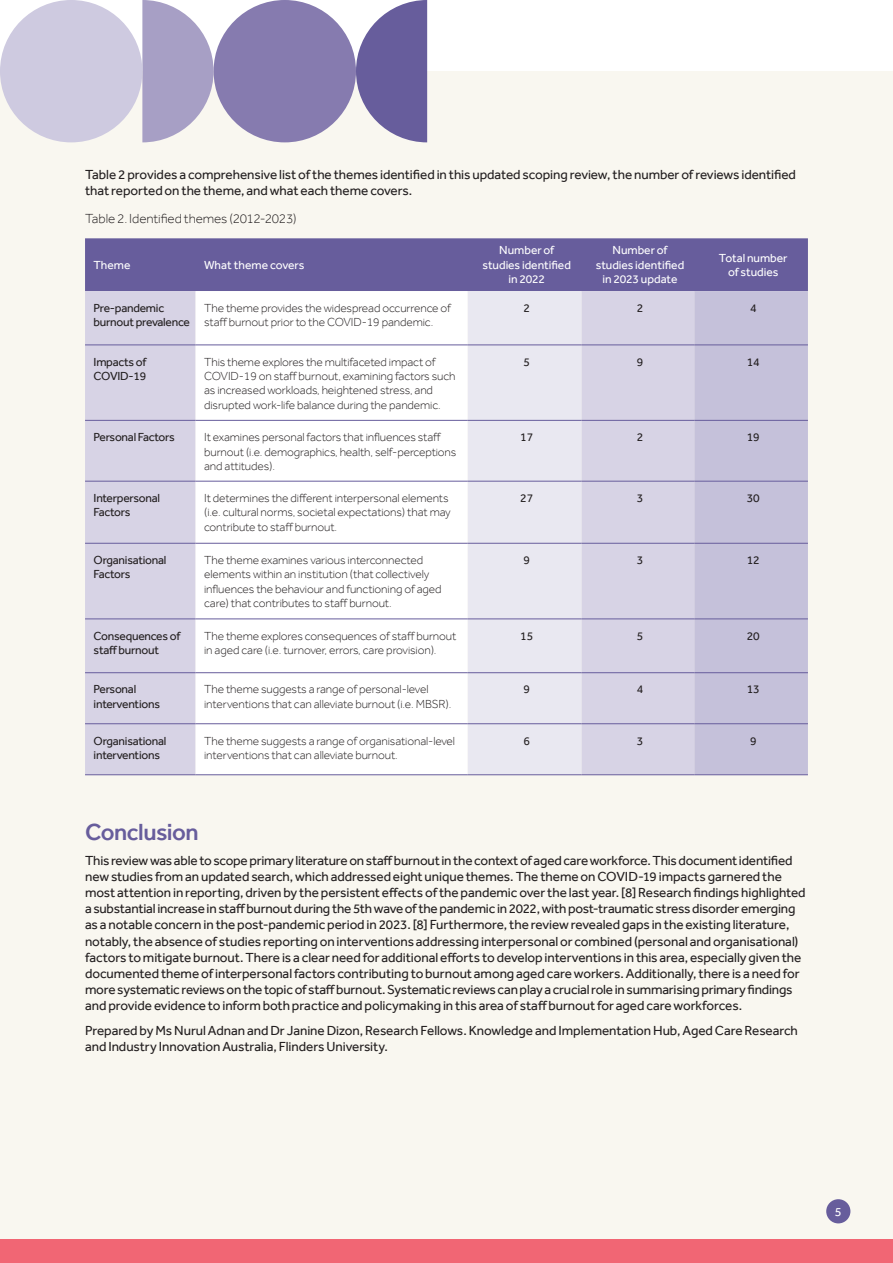
<style>
.page{position:relative;width:893px;height:1263px;background:#fff}
.page>*{position:absolute;margin:0;border:0;box-sizing:border-box;transform-origin:0 0}
.t1{font:500 24px "Effra";letter-spacing:-.02em;color:#675d9c}
.t2{font:13.5px/16.2px "Effra";letter-spacing:-.005em;color:#231f20}
.t3{font:300 13.5px "Effra";letter-spacing:-.01em;color:#231f20}
.t4{font:12.6px "Effra";color:#fff}
.table_text_left{font:300 12px/14.4px "Effra";letter-spacing:-.01em;color:#231f20}
.table_text_left-2{font:12px/14.4px "Effra";letter-spacing:-.02em;color:#231f20}
.table_header_left_bold{font:12px/14.4px "Effra";color:#fff;text-align:center}
</style>
<div class="page">
<div style="left:0;top:71px;width:893px;height:1192px;background:#f9f7f0"></div>
<div style="left:826px;top:1199px;width:24px;height:24px;background:#675d9c;border-radius:50%"></div>
<div style="left:0;top:1239px;width:893px;height:24px;background:#f16674"></div>
<svg style="left:142px;top:0;width:72px;height:142px"></svg>
<div style="left:0;top:0;width:142px;height:142px;background:#cecae0;border-radius:50%"></div>
<div style="left:214px;top:0;width:142px;height:142px;background:#867baf;border-radius:50%"></div>
<svg style="left:356px;top:0;width:71px;height:142px"></svg>
<div style="left:85px;top:238px;width:723px;height:53px;background:#675d9c"></div>
<div style="left:85px;top:291px;width:609px;height:483px;background:#d7d3e5"></div>
<div style="left:196px;top:291px;width:272px;height:483px;background:#fff"></div>
<div style="left:468px;top:291px;width:113px;height:483px;background:#e9e8f1"></div>
<div style="left:694px;top:291px;width:114px;height:483px;background:#c5c1da"></div>
<hr style="left:85px;top:345px;width:111px;height:1px;background:#675d9c">
<hr style="left:196px;top:345px;width:272px;height:1px;background:#675d9c">
<hr style="left:468px;top:345px;width:113px;height:1px;background:#675d9c">
<hr style="left:581px;top:345px;width:113px;height:1px;background:#675d9c">
<hr style="left:694px;top:345px;width:114px;height:1px;background:#675d9c">
<hr style="left:85px;top:420px;width:111px;height:1px;background:#675d9c">
<hr style="left:196px;top:420px;width:272px;height:1px;background:#675d9c">
<hr style="left:468px;top:420px;width:113px;height:1px;background:#675d9c">
<hr style="left:581px;top:420px;width:113px;height:1px;background:#675d9c">
<hr style="left:694px;top:420px;width:114px;height:1px;background:#675d9c">
<hr style="left:85px;top:481px;width:111px;height:1px;background:#675d9c">
<hr style="left:196px;top:481px;width:272px;height:1px;background:#675d9c">
<hr style="left:468px;top:481px;width:113px;height:1px;background:#675d9c">
<hr style="left:581px;top:481px;width:113px;height:1px;background:#675d9c">
<hr style="left:694px;top:481px;width:114px;height:1px;background:#675d9c">
<hr style="left:85px;top:543px;width:111px;height:1px;background:#675d9c">
<hr style="left:196px;top:543px;width:272px;height:1px;background:#675d9c">
<hr style="left:468px;top:543px;width:113px;height:1px;background:#675d9c">
<hr style="left:581px;top:543px;width:113px;height:1px;background:#675d9c">
<hr style="left:694px;top:543px;width:114px;height:1px;background:#675d9c">
<hr style="left:85px;top:619px;width:111px;height:1px;background:#675d9c">
<hr style="left:196px;top:619px;width:272px;height:1px;background:#675d9c">
<hr style="left:468px;top:619px;width:113px;height:1px;background:#675d9c">
<hr style="left:581px;top:619px;width:113px;height:1px;background:#675d9c">
<hr style="left:694px;top:619px;width:114px;height:1px;background:#675d9c">
<hr style="left:85px;top:672px;width:111px;height:1px;background:#675d9c">
<hr style="left:196px;top:672px;width:272px;height:1px;background:#675d9c">
<hr style="left:468px;top:672px;width:113px;height:1px;background:#675d9c">
<hr style="left:581px;top:672px;width:113px;height:1px;background:#675d9c">
<hr style="left:694px;top:672px;width:114px;height:1px;background:#675d9c">
<hr style="left:85px;top:723px;width:111px;height:1px;background:#675d9c">
<hr style="left:196px;top:723px;width:272px;height:1px;background:#675d9c">
<hr style="left:468px;top:723px;width:113px;height:1px;background:#675d9c">
<hr style="left:581px;top:723px;width:113px;height:1px;background:#675d9c">
<hr style="left:694px;top:723px;width:114px;height:1px;background:#675d9c">
<hr style="left:85px;top:774px;width:111px;height:1px;background:#675d9c">
<hr style="left:196px;top:774px;width:272px;height:1px;background:#675d9c">
<hr style="left:468px;top:774px;width:113px;height:1px;background:#675d9c">
<hr style="left:581px;top:774px;width:113px;height:1px;background:#675d9c">
<hr style="left:694px;top:774px;width:114px;height:1px;background:#675d9c">
<p class="t2" style="left:85px;top:166px;width:712px">Table 2 provides a comprehensive list of the themes identified in this updated scoping review, the number of reviews identified that reported on the theme, and what each theme covers.</p>
<p class="t3" style="left:85px;top:211px;width:213px">Table 2. Identified themes (2012-2023)</p>
<p class="table_header_left_bold" style="left:94px;top:257px;width:39px">Theme</p>
<p class="table_header_left_bold" style="left:204px;top:257px;width:102px">What theme covers</p>
<p class="table_header_left_bold" style="left:482px;top:243px;width:90px">Number of studies identified in 2022</p>
<p class="table_header_left_bold" style="left:596px;top:243px;width:90px">Number of studies identified in 2023 update</p>
<p class="table_header_left_bold" style="left:719px;top:250px;width:70px">Total number of studies</p>
<p class="table_text_left-2" style="left:94px;top:300px;width:98px">Pre-pandemic burnout prevalence</p>
<p class="table_text_left" style="left:204px;top:300px;width:248px">The theme provides the widespread occurrence of staff burnout prior to the COVID-19 pandemic.</p>
<p class="table_text_left-2" style="left:523px;top:300px;width:8px">2</p>
<p class="table_text_left-2" style="left:637px;top:300px;width:8px">2</p>
<p class="table_text_left-2" style="left:750px;top:300px;width:8px">4</p>
<p class="table_text_left-2" style="left:94px;top:354px;width:54px">Impacts of<br>COVID-19</p>
<p class="table_text_left" style="left:204px;top:354px;width:253px">This theme explores the multifaceted impact of COVID-19 on staff burnout, examining factors such as increased workloads, heightened stress, and disrupted work-life balance during the pandemic.</p>
<p class="table_text_left-2" style="left:523px;top:354px;width:8px">5</p>
<p class="table_text_left-2" style="left:637px;top:354px;width:8px">9</p>
<p class="table_text_left-2" style="left:747px;top:354px;width:14px">14</p>
<p class="table_text_left-2" style="left:94px;top:430px;width:83px">Personal Factors</p>
<p class="table_text_left" style="left:204px;top:430px;width:254px">It examines personal factors that influences staff burnout (i.e. demographics, health, self-perceptions and attitudes).</p>
<p class="table_text_left-2" style="left:520px;top:430px;width:14px">17</p>
<p class="table_text_left-2" style="left:637px;top:430px;width:8px">2</p>
<p class="table_text_left-2" style="left:747px;top:430px;width:14px">19</p>
<p class="table_text_left-2" style="left:94px;top:491px;width:68px">Interpersonal<br>Factors</p>
<p class="table_text_left" style="left:204px;top:491px;width:248px">It determines the different interpersonal elements (i.e. cultural norms, societal expectations) that may contribute to staff burnout.</p>
<p class="table_text_left-2" style="left:520px;top:491px;width:14px">27</p>
<p class="table_text_left-2" style="left:637px;top:491px;width:8px">3</p>
<p class="table_text_left-2" style="left:747px;top:491px;width:14px">30</p>
<p class="table_text_left-2" style="left:94px;top:553px;width:74px">Organisational<br>Factors</p>
<p class="table_text_left" style="left:204px;top:553px;width:239px">The theme examines various interconnected elements within an institution (that collectively influences the behaviour and functioning of aged care) that contributes to staff burnout.</p>
<p class="table_text_left-2" style="left:523px;top:553px;width:8px">9</p>
<p class="table_text_left-2" style="left:637px;top:553px;width:8px">3</p>
<p class="table_text_left-2" style="left:747px;top:553px;width:14px">12</p>
<p class="table_text_left-2" style="left:94px;top:628px;width:88px">Consequences of staff burnout</p>
<p class="table_text_left" style="left:204px;top:628px;width:254px">The theme explores consequences of staff burnout in aged care (i.e. turnover, errors, care provision).</p>
<p class="table_text_left-2" style="left:520px;top:628px;width:14px">15</p>
<p class="table_text_left-2" style="left:637px;top:628px;width:8px">5</p>
<p class="table_text_left-2" style="left:747px;top:628px;width:14px">20</p>
<p class="table_text_left-2" style="left:94px;top:682px;width:68px">Personal interventions</p>
<p class="table_text_left" style="left:204px;top:682px;width:249px">The theme suggests a range of personal-level interventions that can alleviate burnout (i.e. MBSR).</p>
<p class="table_text_left-2" style="left:523px;top:682px;width:8px">9</p>
<p class="table_text_left-2" style="left:637px;top:682px;width:8px">4</p>
<p class="table_text_left-2" style="left:747px;top:682px;width:14px">13</p>
<p class="table_text_left-2" style="left:94px;top:733px;width:74px">Organisational interventions</p>
<p class="table_text_left" style="left:204px;top:733px;width:252px">The theme suggests a range of organisational-level interventions that can alleviate burnout.</p>
<p class="table_text_left-2" style="left:523px;top:733px;width:8px">6</p>
<p class="table_text_left-2" style="left:637px;top:733px;width:8px">3</p>
<p class="table_text_left-2" style="left:750px;top:733px;width:8px">9</p>
<p class="t1" style="left:85px;top:818px;width:115px">Conclusion</p>
<p class="t2" style="left:85px;top:852px;width:722px">This review was able to scope primary literature on staff burnout in the context of aged care workforce. This document identified new studies from an updated search, which addressed eight unique themes. The theme on COVID-19 impacts garnered the most attention in reporting, driven by the persistent effects of the pandemic over the last year. [8] Research findings highlighted a substantial increase in staff burnout during the 5th wave of the pandemic in 2022, with post-traumatic stress disorder emerging as a notable concern in the post-pandemic period in 2023. [8] Furthermore, the review revealed gaps in the existing literature, notably, the absence of studies reporting on interventions addressing interpersonal or combined (personal and organisational) factors to mitigate burnout. There is a clear need for additional efforts to develop interventions in this area, especially given the documented theme of interpersonal factors contributing to burnout among aged care workers. Additionally, there is a need for more systematic reviews on the topic of staff burnout. Systematic reviews can play a crucial role in summarising primary findings and provide evidence to inform both practice and policymaking in this area of staff burnout for aged care workforces.</p>
<p class="t2" style="left:85px;top:1022px;width:714px">Prepared by Ms Nurul Adnan and Dr Janine Dizon, Research Fellows. Knowledge and Implementation Hub, Aged Care Research and Industry Innovation Australia, Flinders University.</p>
<p class="t4" style="left:835px;top:1204px;width:8px">5</p>
</div>
